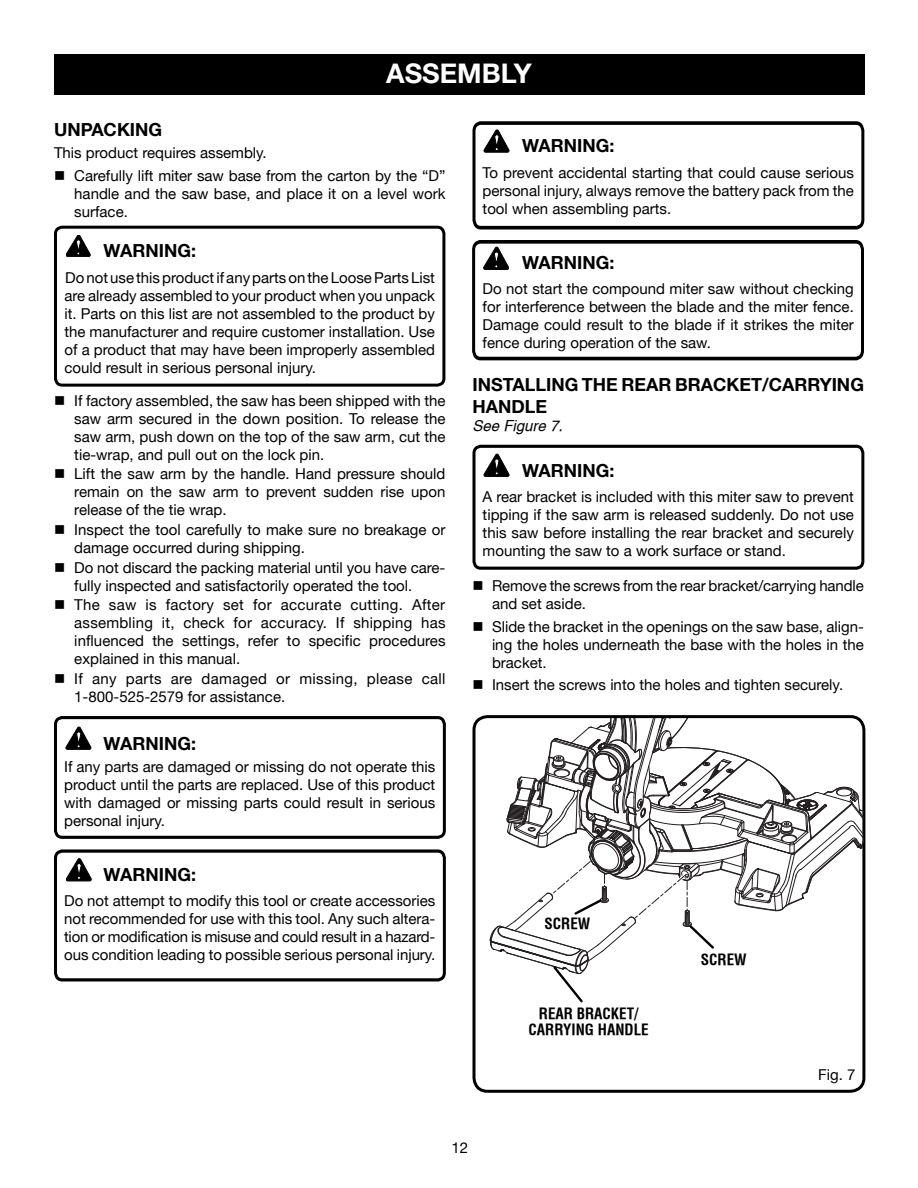
<style>
.page{position:relative;width:918px;height:1188px;background:#fff}
.page>*{position:absolute;margin:0;border:0;box-sizing:border-box;transform-origin:0 0}
.t1{font:700 27px "Helvetica Neue";color:#fff}
.t2{font:700 18px "Helvetica Neue";color:#000}
.t3{font:15px/18px "Helvetica Neue";color:#000;text-align:justify}
.t4{font:15px/18px "Helvetica Neue";letter-spacing:.025em;color:#000}
.t5{font:700 condensed 15px/15.8px "Helvetica";color:#000;text-align:center}
.t6{font:italic 15px "Helvetica";color:#000}
</style>
<div class="page">
<div style="left:54px;top:54px;width:811px;height:40px;background:#000"></div>
<svg style="left:66px;top:859px;width:25px;height:22px"></svg>
<svg style="left:472px;top:121px;width:393px;height:109px"></svg>
<div style="left:54px;top:716px;width:392px;height:123px;border:3px solid #000;border-radius:7px"></div>
<svg style="left:66px;top:727px;width:25px;height:22px"></svg>
<div style="left:54px;top:850px;width:392px;height:131px;border:3px solid #000;border-radius:7px"></div>
<svg style="left:484px;top:130px;width:25px;height:22px"></svg>
<svg style="left:472px;top:240px;width:392px;height:121px"></svg>
<svg style="left:484px;top:247px;width:25px;height:23px"></svg>
<div style="left:54px;top:226px;width:391px;height:161px;border:3px solid #000;border-radius:7px"></div>
<svg style="left:66px;top:235px;width:24px;height:21px"></svg>
<div style="left:472px;top:715px;width:393px;height:378px;border:3px solid #000;border-radius:14px"></div>
<svg style="left:484px;top:454px;width:25px;height:23px"></svg>
<div style="left:472px;top:445px;width:392px;height:125px;border:3px solid #000;border-radius:7px"></div>
<svg style="left:490px;top:719px;width:375px;height:286px"></svg>
<h1 class="t1" style="left:386px;top:56px;width:147px">ASSEMBLY</h1>
<p class="t2" style="left:54px;top:118px;width:110px">UNPACKING</p>
<p class="t3" style="left:54px;top:144px;width:214px">This product requires assembly.</p>
<p class="t3" style="left:74px;top:166px;width:373px;text-indent:-20px">■ Carefully lift miter saw base from the carton by the “D” handle and the saw base, and place it on a level work surface.</p>
<p class="t2" style="left:104px;top:240px;width:94px">WARNING:</p>
<p class="t3" style="left:64px;top:268px;width:372px">Do not use this product if any parts on the Loose Parts List are already assembled to your product when you unpack it. Parts on this list are not assembled to the product by the manufacturer and require customer installation. Use of a product that may have been improperly assembled could result in serious personal injury.</p>
<p class="t3" style="left:74px;top:391px;width:373px;text-indent:-20px">■ If factory assembled, the saw has been shipped with the saw arm secured in the down position. To release the saw arm, push down on the top of the saw arm, cut the tie-wrap, and pull out on the lock pin.</p>
<p class="t3" style="left:74px;top:465px;width:373px;text-indent:-20px">■ Lift the saw arm by the handle. Hand pressure should remain on the saw arm to prevent sudden rise upon release of the tie wrap.</p>
<p class="t3" style="left:74px;top:520px;width:373px;text-indent:-20px">■ Inspect the tool carefully to make sure no breakage or damage occurred during shipping.</p>
<p class="t3" style="left:74px;top:558px;width:373px;text-indent:-20px">■ Do not discard the packing material until you have care&shy;fully inspected and satisfactorily operated the tool.</p>
<p class="t3" style="left:74px;top:596px;width:373px;text-indent:-20px">■ The saw is factory set for accurate cutting. After assembling it, check for accuracy. If shipping has influenced the settings, refer to specific procedures explained in this manual.</p>
<p class="t4" style="left:74px;top:669px;width:373px;text-indent:-20px">■ If any parts are damaged or missing, please call<br>1-800-525-2579 for assistance.</p>
<p class="t2" style="left:104px;top:732px;width:30px">WARNING</p>
<p class="t2" style="left:191px;top:732px;width:7px">:</p>
<p class="t3" style="left:64px;top:758px;width:373px">If any parts are damaged or missing do not operate this product until the parts are replaced. Use of this product with damaged or missing parts could result in serious personal injury.</p>
<p class="t2" style="left:104px;top:863px;width:14px">WARNING</p>
<p class="t2" style="left:191px;top:863px;width:7px">:</p>
<p class="t3" style="left:64px;top:892px;width:373px">Do not attempt to modify this tool or create accessories not recommended for use with this tool. Any such altera&shy;tion or modification is misuse and could result in a hazard&shy;ous condition leading to possible serious personal injury.</p>
<p class="t2" style="left:522px;top:135px;width:94px">WARNING:</p>
<p class="t3" style="left:483px;top:163px;width:373px">To prevent accidental starting that could cause serious personal injury, always remove the battery pack from the tool when assembling parts.</p>
<p class="t2" style="left:522px;top:251px;width:94px">WARNING:</p>
<p class="t3" style="left:483px;top:279px;width:373px">Do not start the compound miter saw without checking for interference between the blade and the miter fence.<br>Damage could result to the blade if it strikes the miter fence during operation of the saw.</p>
<p class="t2" style="left:472px;top:374px;width:12px">INSTALLING</p>
<p class="t2" style="left:582px;top:374px;width:13px">THE</p>
<p class="t2" style="left:622px;top:374px;width:14px">REAR</p>
<p class="t2" style="left:675px;top:374px;width:26px">BRACKET</p>
<p class="t2" style="left:762px;top:374px;width:21px">/CARR</p>
<p class="t2" style="left:820px;top:374px;width:24px">YING</p>
<p class="t2" style="left:472px;top:395px;width:14px">HAN</p>
<p class="t2" style="left:511px;top:395px;width:25px">DLE</p>
<p class="t6" style="left:472px;top:417px;width:92px">See Figure 7.</p>
<p class="t2" style="left:522px;top:459px;width:94px">WARNING:</p>
<p class="t3" style="left:483px;top:488px;width:373px">A rear bracket is included with this miter saw to prevent tipping if the saw arm is released suddenly. Do not use this saw before installing the rear bracket and securely mounting the saw to a work surface or stand.</p>
<p class="t3" style="left:492px;top:577px;width:373px;text-indent:-20px">■ Remove the screws from the rear bracket/carrying handle and set aside.</p>
<p class="t3" style="left:492px;top:617px;width:374px;text-indent:-20px">■ Slide the bracket in the openings on the saw base, align&shy;ing the holes underneath the base with the holes in the bracket.</p>
<p class="t3" style="left:472px;top:676px;width:372px">■ Insert the screws into the holes and tighten securely.</p>
<p class="t5" style="left:545px;top:916px;width:47px">SCREW</p>
<p class="t5" style="left:529px;top:1006px;width:122px">REAR BRACKET/<br>CARRYING HANDLE</p>
<p class="t5" style="left:701px;top:951px;width:47px">SCREW</p>
<p class="t3" style="left:818px;top:1066px;width:39px">Fig. 7</p>
<p class="t3" style="left:451px;top:1139px;width:18px">12</p>
</div>
